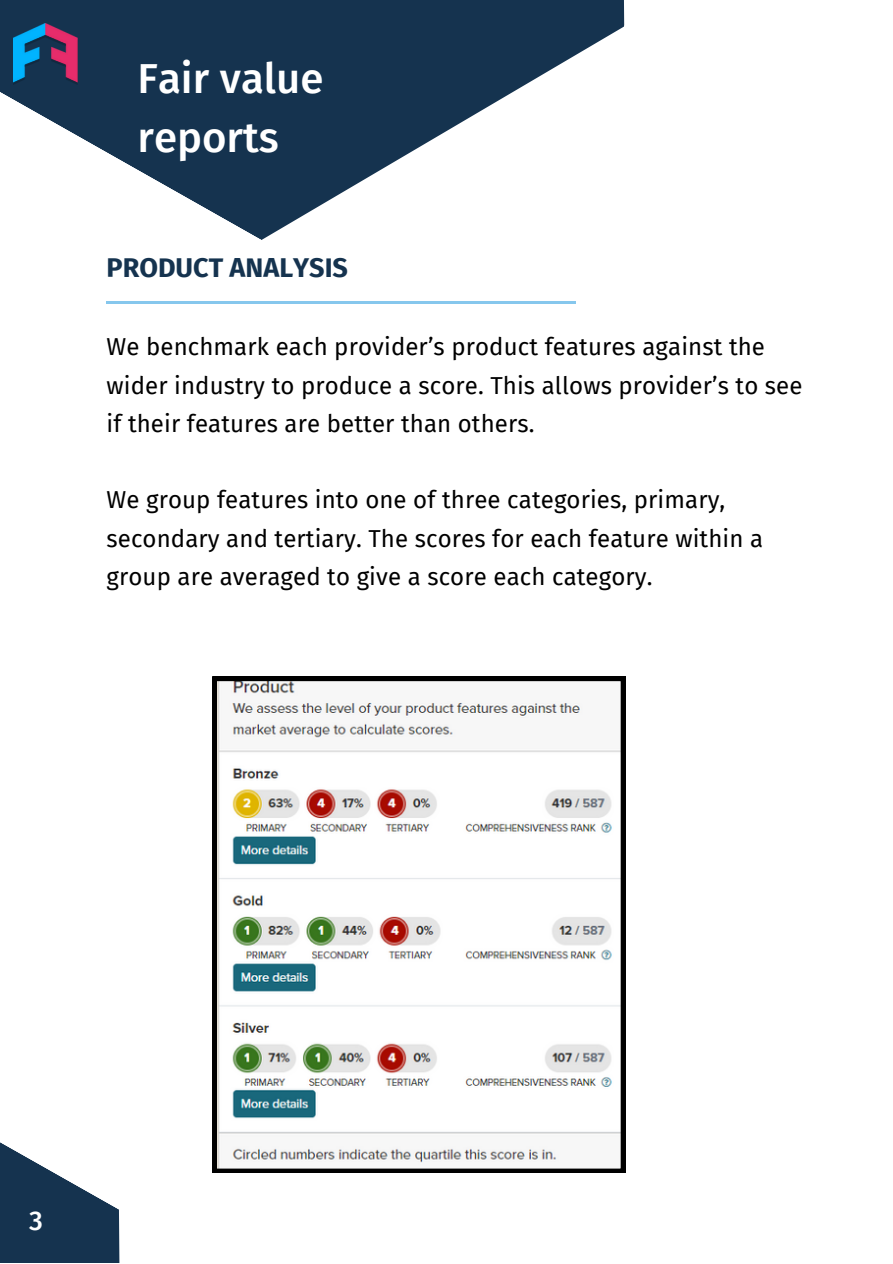
<style>
.page{position:relative;width:893px;height:1264px;background:#fff}
.page>*{position:absolute;margin:0;border:0;box-sizing:border-box;transform-origin:0 0}
.t1{font:500 42px/58.5px "Fira Sans";color:#fff}
.t2{font:700 27px "Fira Sans";color:#15334f}
.t3{font:500 27px "Fira Sans";color:#fff}
.t4{font:24px/38.2px "Fira Sans";letter-spacing:.005em;color:#000}
</style>
<div class="page">
<svg style="left:0;top:1142px;width:120px;height:120px"></svg>
<hr style="left:106px;top:301px;width:469px;height:2px;background:#86c7ed">
<svg style="left:0;top:0;width:624px;height:240px;fill:#15334f"></svg>
<img style="left:13px;top:24px;width:76px;height:61px">
<svg style="left:212px;top:676px;width:413px;height:496px"></svg>
<p class="t1" style="left:137px;top:50px;width:187px">Fair value reports</p>
<p class="t2" style="left:106px;top:252px;width:243px">PRODUCT ANALYSIS</p>
<p class="t4" style="left:106px;top:328px;width:697px">We benchmark each provider’s product features against the wider industry to produce a score. This allows provider’s to see if their features are better than others.</p>
<p class="t4" style="left:106px;top:481px;width:658px">We group features into one of three categories, primary, secondary and tertiary. The scores for each feature within a group are averaged to give a score each category.</p>
<p class="t3" style="left:29px;top:1204px;width:15px">3</p>
</div>
